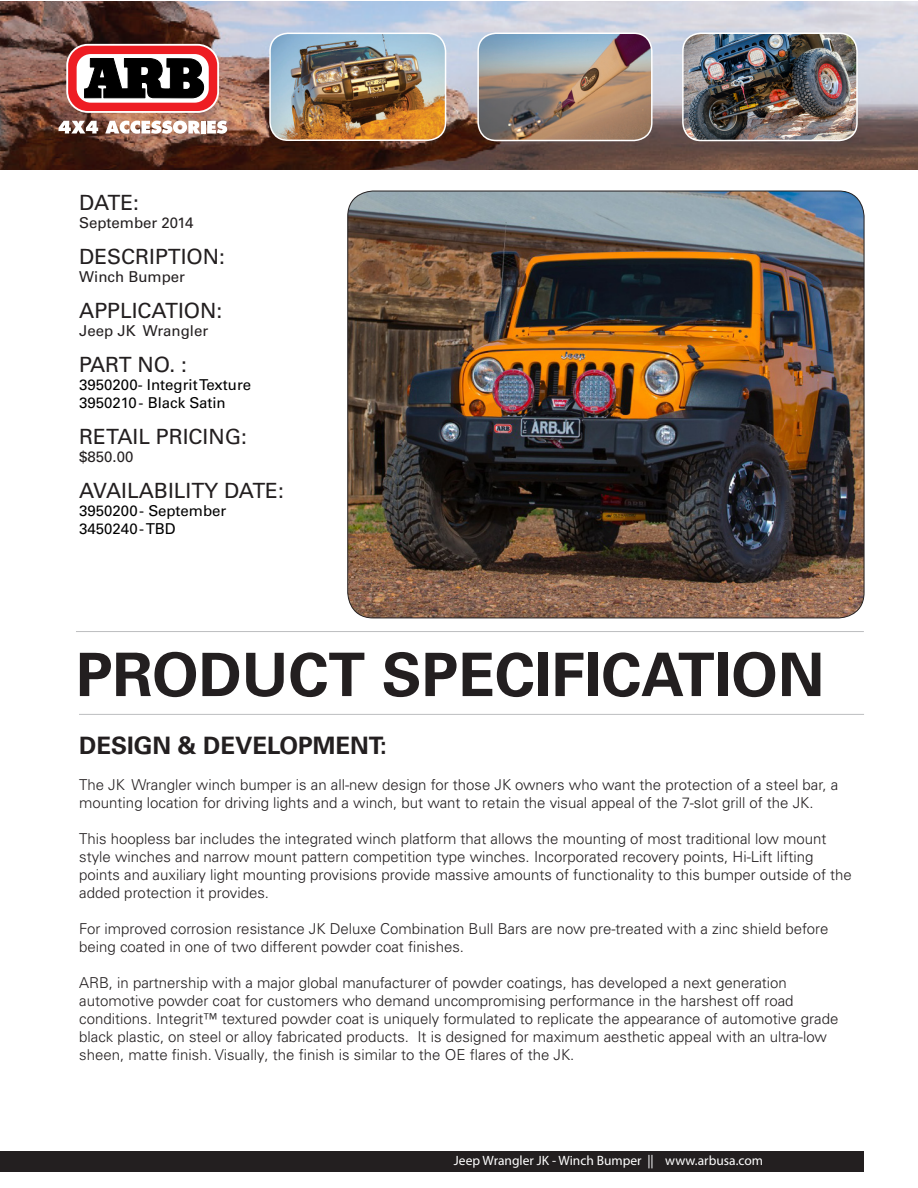
<style>
.page{position:relative;width:918px;height:1188px;background:#fff}
.page>*{position:absolute;margin:0;border:0;box-sizing:border-box;transform-origin:0 0}
.t1{font:700 60px "Univers LT Pro 65";color:#231f20}
.t2{font:700 24px "Univers LT Pro 65";color:#231f20}
.t3{font:21px "Univers LT Pro 55 Roman";color:#231f20}
.t4{font:300 15px/18px "Univers LT Pro 45";color:#231f20}
.t5{font:15px "Univers LT Pro 55 Roman";color:#000}
.t6{font:15px "Univers LT Pro 55 Roman";color:#231f20}
.t7{font:13.5px "Myriad Pro";color:#fff}
</style>
<div class="page">
<div style="left:0;top:1151px;width:864px;height:20px;background:#231f20"></div>
<img style="left:0;top:2px;width:918px;height:167px">
<img style="left:348px;top:191px;width:516px;height:427px">
<hr style="left:76px;top:631px;width:788px;height:1px;background:#bcbdc0">
<hr style="left:79px;top:714px;width:785px;height:1px;background:#bcbdc0">
<img style="left:270px;top:33px;width:176px;height:107px">
<div style="left:269px;top:33px;width:177px;height:108px;border:2px solid #fff;border-radius:18px"></div>
<img style="left:478px;top:33px;width:174px;height:107px">
<div style="left:477px;top:33px;width:176px;height:108px;border:2px solid #fff;border-radius:18px"></div>
<img style="left:683px;top:33px;width:174px;height:107px">
<div style="left:682px;top:33px;width:176px;height:108px;border:2px solid #fff;border-radius:18px"></div>
<div style="left:67px;top:45px;width:151px;height:67px;background:#ee1d23;border-radius:21px"></div>
<div style="left:66px;top:44px;width:153px;height:69px;border:2px solid #fff;border-radius:21px"></div>
<div style="left:77px;top:54px;width:132px;height:49px;background:#fff;border-radius:14px"></div>
<svg style="left:84px;top:58px;width:121px;height:41px"></svg>
<svg style="left:59px;top:121px;width:39px;height:13px"></svg>
<svg style="left:105px;top:121px;width:95px;height:13px"></svg>
<hr style="left:201px;top:121px;width:4px;height:13px;background:#fff">
<svg style="left:207px;top:121px;width:20px;height:13px"></svg>
<p class="t3" style="left:79px;top:190px;width:61px">DATE:</p>
<p class="t6" style="left:79px;top:213px;width:116px">September 2014</p>
<p class="t3" style="left:79px;top:244px;width:147px">DESCRIPTION:</p>
<p class="t6" style="left:79px;top:267px;width:107px">Winch Bumper</p>
<p class="t3" style="left:79px;top:298px;width:145px">APPLICATION:</p>
<p class="t6" style="left:79px;top:321px;width:130px">Jeep JK Wrangler</p>
<p class="t3" style="left:79px;top:352px;width:109px">PART NO. :</p>
<p class="t5" style="left:79px;top:375px;width:174px">3950200- Integrit Texture</p>
<p class="t5" style="left:79px;top:393px;width:148px">3950210 - Black Satin</p>
<p class="t3" style="left:79px;top:424px;width:169px">RETAIL PRICING:</p>
<p class="t6" style="left:79px;top:447px;width:56px">$850.00</p>
<p class="t3" style="left:79px;top:478px;width:206px">AVAILABILITY DATE:</p>
<p class="t5" style="left:79px;top:501px;width:149px">3950200 - September</p>
<p class="t5" style="left:79px;top:519px;width:98px">3450240 - TBD</p>
<p class="t1" style="left:76px;top:639px;width:750px">PRODUCT SPECIFICATION</p>
<p class="t2" style="left:79px;top:731px;width:309px">DESIGN &amp; DEVELOPMENT:</p>
<p class="t4" style="left:79px;top:775px;width:760px">The JK Wrangler winch bumper is an all-new design for those JK owners who want the protection of a steel bar, a mounting location for driving lights and a winch, but want to retain the visual appeal of the 7-slot grill of the JK.</p>
<p class="t4" style="left:79px;top:829px;width:774px">This hoopless bar includes the integrated winch platform that allows the mounting of most traditional low mount style winches and narrow mount pattern competition type winches. Incorporated recovery points, Hi-Lift lifting points and auxiliary light mounting provisions provide massive amounts of functionality to this bumper outside of the added protection it provides.</p>
<p class="t4" style="left:79px;top:919px;width:751px">For improved corrosion resistance JK Deluxe Combination Bull Bars are now pre-treated with a zinc shield before being coated in one of two different powder coat finishes.</p>
<p class="t4" style="left:79px;top:973px;width:761px">ARB, in partnership with a major global manufacturer of powder coatings, has developed a next generation automotive powder coat for customers who demand uncompromising performance in the harshest off road conditions. Integrit™ textured powder coat is uniquely formulated to replicate the appearance of automotive grade black plastic, on steel or alloy fabricated products. It is designed for maximum aesthetic appeal with an ultra-low sheen, matte finish. Visually, the finish is similar to the OE flares of the JK.</p>
<p class="t7" style="left:454px;top:1152px;width:311px">Jeep Wrangler JK - Winch Bumper || www.arbusa.com</p>
</div>
